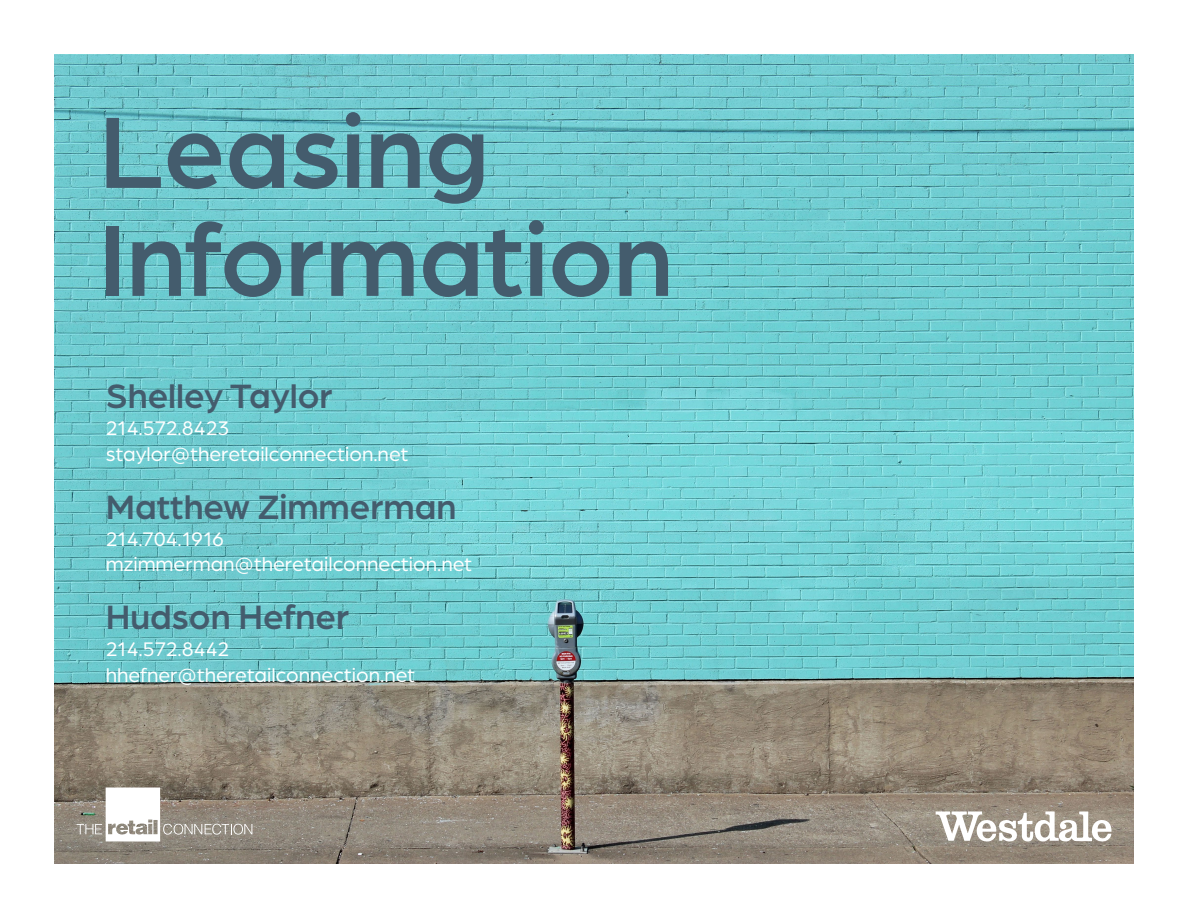
<style>
.page{position:relative;width:1188px;height:918px;background:#fff}
.page>*{position:absolute;margin:0;border:0;box-sizing:border-box;transform-origin:0 0}
.t1{font:500 108px "Arboria";color:#445c6d}
.t2{font:500 36px "Arboria";color:#445c6d}
.t3{font:21px "Arboria";color:#fff}
</style>
<div class="page">
<img style="left:54px;top:54px;width:1080px;height:810px">
<svg style="left:77px;top:788px;width:175px;height:53px"></svg>
<svg style="left:936px;top:811px;width:175px;height:31px"></svg>
<p class="t1" style="left:99px;top:79px;width:392px">Leasing</p>
<p class="t1" style="left:99px;top:187px;width:576px">Information</p>
<p class="t2" style="left:106px;top:372px;width:229px">Shelley Taylor</p>
<p class="t3" style="left:106px;top:415px;width:125px">214.572.8423</p>
<p class="t3" style="left:106px;top:440px;width:304px">staylor@theretailconnection.net</p>
<p class="t2" style="left:106px;top:483px;width:352px">Matthew Zimmerman</p>
<p class="t3" style="left:106px;top:525px;width:120px">214.704.1916</p>
<p class="t3" style="left:106px;top:550px;width:368px">mzimmerman@theretailconnection.net</p>
<p class="t2" style="left:106px;top:593px;width:245px">Hudson Hefner</p>
<p class="t3" style="left:106px;top:636px;width:125px">214.572.8442</p>
<p class="t3" style="left:106px;top:661px;width:311px">hhefner@theretailconnection.net</p>
</div>
